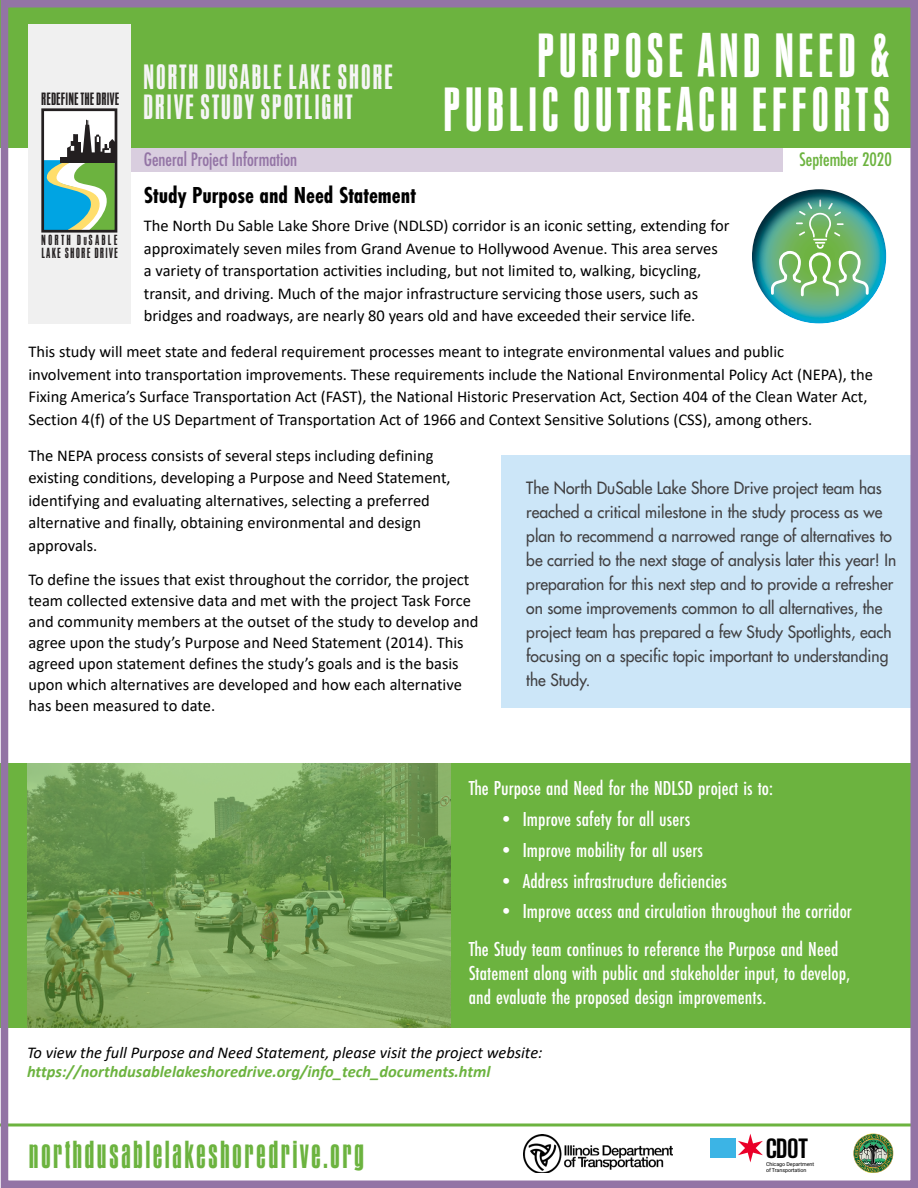
<style>
.page{position:relative;width:918px;height:1188px;background:#fff}
.page>*{position:absolute;margin:0;border:0;box-sizing:border-box;transform-origin:0 0}
.t1{font:61.2px "OPTI Aurora Condensed";letter-spacing:.05em;color:#fff}
.t2{font:48px/54px "OPTI Aurora Condensed";letter-spacing:.075em;color:#fff;text-align:right}
.t3{font:30px "OPTI Aurora Condensed";letter-spacing:.05em;color:#6cb33f}
.t4{font:27px/30px "OPTI Aurora Condensed";letter-spacing:.05em;color:#f5f5f5}
.t5{font:800 24.45px "Big Shoulders Display";color:#000}
.t6{font:700 24px "Futura PT Cond";color:#000}
.t7{font:500 21px/37.5px "Futura PT Cond";letter-spacing:.005em;color:#fff}
.t8{font:condensed 18px "Futura Std";color:#9374a5}
.t9{font:condensed 18px "Futura Std";color:#6cb33f}
.t10{font:16.5px/22.5px "Calibri";color:#000}
.t11{font:500 16.5px/24px "Futura Std";color:#414042;scale:.95 1}
.t12{font:italic 16.5px "Calibri";color:#000}
.t13{font:italic 700 16.5px "Calibri";color:#6cb33f}
.t14{font:13.65px "OPTI Aurora Condensed";color:#231f20}
.t15{font:11.25px/13.5px "OPTI Aurora Condensed";letter-spacing:.105em;color:#231f20}
.t16{font:5.4px "Roboto";letter-spacing:-.01em;color:#000}
.s1{font-size:8.85px}
</style>
<div class="page">
<div style="left:501px;top:455px;width:411px;height:253px;background:#cce6f8"></div>
<div style="left:0;top:763px;width:918px;height:264px;background:#6cb33f"></div>
<img style="left:28px;top:763px;width:423px;height:264px">
<div style="left:738px;top:176px;width:164px;height:148px;background:#000;opacity:.75"></div>
<div style="left:130px;top:147px;width:653px;height:25px;background:#d9cedf"></div>
<hr style="left:0;top:1123px;width:918px;height:3px;background:#6cb33f">
<img style="left:523px;top:1135px;width:149px;height:38px">
<svg style="left:738px;top:1134px;width:25px;height:28px"></svg>
<div style="left:710px;top:1138px;width:25px;height:20px;background:#3cb4e5"></div>
<svg style="left:853px;top:1133px;width:41px;height:40px"></svg>
<div style="left:1px;top:0;width:917px;height:148px;background:#6cb33f"></div>
<div style="left:28px;top:25px;width:102px;height:299px;background:#f0f0f0"></div>
<div style="left:42px;top:110px;width:74px;height:121px;background:#fff"></div>
<svg style="left:45px;top:120px;width:68px;height:109px"></svg>
<div style="left:60px;top:158px;width:55px;height:5px;background:#231f20"></div>
<div style="left:41px;top:108px;width:76px;height:125px;border:3px solid #231f20"></div>
<div style="left:1px;top:0;width:917px;height:1188px;border:8px solid #9374a5"></div>
<p class="t14" style="left:42px;top:88px;width:80px">REDEFINE THE DRIVE</p>
<h3 class="t4" style="left:144px;top:58px;width:252px">NORTH DUSABLE LAKE SHORE<br>DRIVE STUDY SPOTLIGHT</h3>
<p class="t8" style="left:144px;top:148px;width:155px">General Project Information</p>
<h1 class="t1" style="left:559px;top:9px;width:335px">SOCIAL FACTORS</h1>
<h2 class="t2" style="left:444px;top:22px;width:449px">PURPOSE AND NEED &amp;<br>PUBLIC OUTREACH EFFORTS</h2>
<p class="t9" style="left:799px;top:148px;width:94px">September 2020</p>
<h3 class="t6" style="left:144px;top:181px;width:274px">Study Purpose and Need Statement</h3>
<p class="t10" style="left:144px;top:214px;width:587px">The North Du Sable Lake Shore Drive (NDLSD) corridor is an iconic setting, extending for approximately seven miles from Grand Avenue to Hollywood Avenue. This area serves a variety of transportation activities including, but not limited to, walking, bicycling, transit, and driving. Much of the major infrastructure servicing those users, such as bridges and roadways, are nearly 80 years old and have exceeded their service life.</p>
<p class="t10" style="left:28px;top:340px;width:846px">This study will meet state and federal requirement processes meant to integrate environmental values and public<br>involvement into transportation improvements. These requirements include the National Environmental Policy Act (NEPA), the Fixing America’s Surface Transportation Act (FAST), the National Historic Preservation Act, Section 404 of the Clean Water Act, Section 4(f) of the US Department of Transportation Act of 1966 and Context Sensitive Solutions (CSS), among others.</p>
<p class="t10" style="left:28px;top:444px;width:424px">The NEPA process consists of several steps including defining existing conditions, developing a Purpose and Need Statement, identifying and evaluating alternatives, selecting a preferred alternative and finally, obtaining environmental and design approvals.</p>
<p class="t10" style="left:28px;top:569px;width:451px;line-height:21px">To define the issues that exist throughout the corridor, the project team collected extensive data and met with the project Task Force and community members at the outset of the study to develop and agree upon the study’s Purpose and Need Statement (2014). This agreed upon statement defines the study’s goals and is the basis upon which alternatives are developed and how each alternative has been measured to date.</p>
<p class="t15" style="left:42px;top:231px;width:78px">NORTH D<span class="s1">U</span>SABLE<br>LAKE SHORE DRIVE</p>
<p class="t11" style="left:526px;top:476px;width:391px">The North DuSable Lake Shore Drive project team has reached a critical milestone in the study process as we plan to recommend a narrowed range of alternatives to be carried to the next stage of analysis later this year! In preparation for this next step and to provide a refresher on some improvements common to all alternatives, the project team has prepared a few Study Spotlights, each focusing on a specific topic important to understanding the Study.</p>
<p class="t7" style="left:469px;top:770px;width:306px">The Purpose and Need for the NDLSD project is to:</p>
<p class="t7" style="left:496px;top:800px;width:196px">• Improve safety for all users</p>
<p class="t7" style="left:496px;top:831px;width:209px">• Improve mobility for all users</p>
<p class="t7" style="left:496px;top:862px;width:233px">• Address infrastructure deficiencies</p>
<p class="t7" style="left:469px;top:892px;width:385px;text-indent:27px">• Improve access and circulation throughout the corridor<br>The Study team continues to reference the Purpose and Need</p>
<p class="t7" style="left:469px;top:961px;width:383px;line-height:24px">Statement along with public and stakeholder input, to develop, and evaluate the proposed design improvements.</p>
<p class="t12" style="left:27px;top:1041px;width:517px">To view the full Purpose and Need Statement, please visit the project website:</p>
<p class="t13" style="left:27px;top:1060px;width:465px">https://northdusablelakeshoredrive.org/info_tech_documents.html</p>
<h3 class="t3" style="left:29px;top:1129px;width:338px">northdusablelakeshoredrive.org</h3>
<h3 class="t5" style="left:765px;top:1131px;width:45px">CDOT</h3>
<p class="t16" style="left:766px;top:1160px;width:50px">Chicago Department</p>
<p class="t16" style="left:766px;top:1166px;width:42px">of Transportation</p>
</div>
